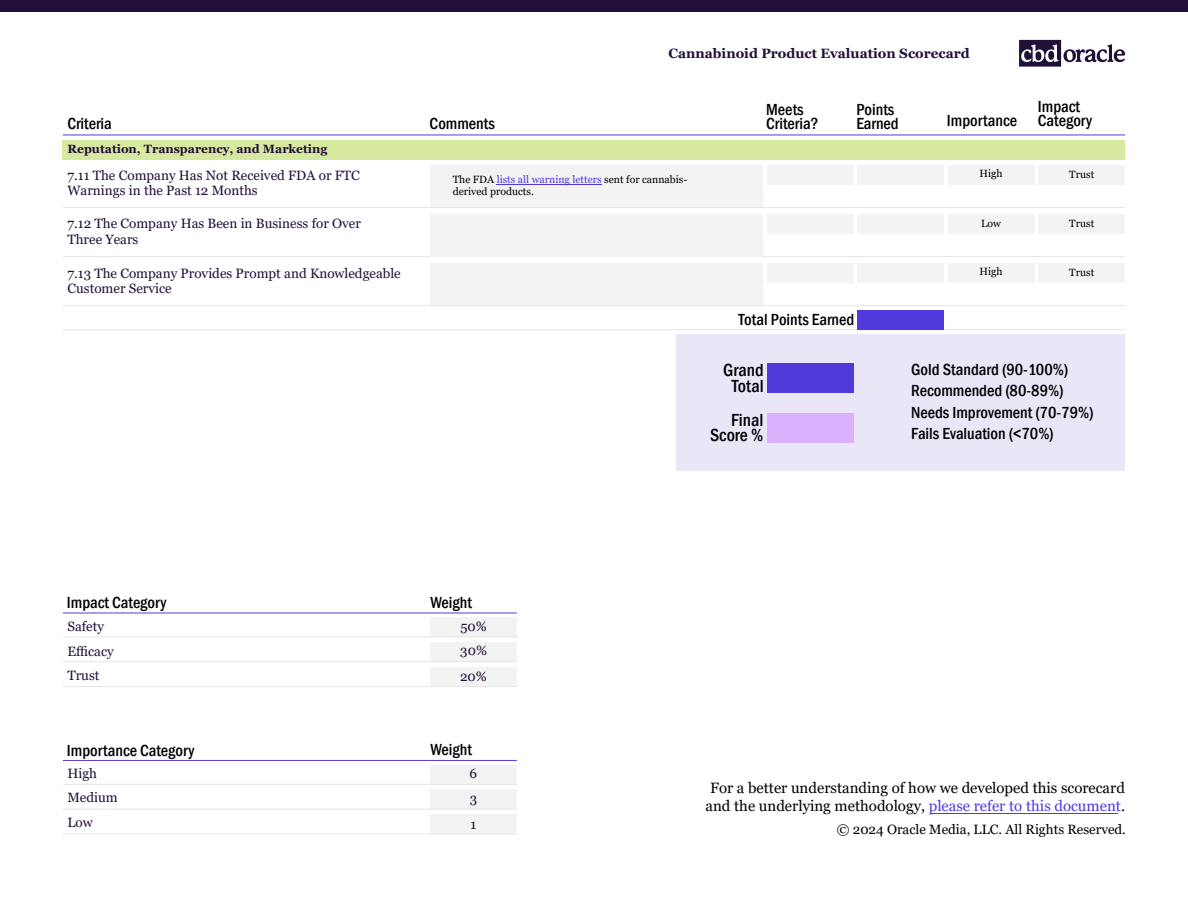
<style>
.page{position:relative;width:1188px;height:918px;background:#fff}
.page>*{position:absolute;margin:0;border:0;box-sizing:border-box;transform-origin:0 0}
.t1{font:500 condensed 18px/15.3px "Franklin Gothic";color:#000;text-align:center}
.t2{font:500 condensed 16.5px/21.5px "Franklin Gothic";color:#000}
.t3{font:15px/17.1px "Georgia";color:#000;text-align:center}
.t4{font:13.5px/25.3px "Georgia";color:#220f39}
.t5{font:13.5px "Georgia";color:#000}
.t6{font:700 13.5px "Georgia";color:#220f39}
.t7{font:700 12px "Georgia";color:#220f39}
.t8{font:10.5px/12px "Georgia";color:#000}
.s1{color:#513adb}
</style>
<div class="page">
<div style="left:430px;top:165px;width:333px;height:43px;background:#f3f3f3"></div>
<div style="left:63px;top:140px;width:1062px;height:20px;background:#d7e9a0"></div>
<svg style="left:1019px;top:40px;width:106px;height:27px"></svg>
<hr style="left:63px;top:135px;width:1062px;height:1px;background:#513adb">
<hr style="left:497px;top:184px;width:105px;height:1px;background:#513adb">
<div style="left:0;top:0;width:1188px;height:12px;background:#220f39"></div>
<hr style="left:63px;top:207px;width:1062px;height:1px;background:#e6e6e6">
<hr style="left:63px;top:256px;width:1062px;height:1px;background:#e6e6e6">
<div style="left:430px;top:214px;width:333px;height:43px;background:#f3f3f3"></div>
<div style="left:430px;top:263px;width:333px;height:43px;background:#f3f3f3"></div>
<div style="left:676px;top:335px;width:449px;height:136px;background:#e9e6f8"></div>
<hr style="left:63px;top:305px;width:1062px;height:1px;background:#e6e6e6">
<hr style="left:63px;top:329px;width:1062px;height:1px;background:#e6e6e6">
<div style="left:430px;top:617px;width:87px;height:20px;background:#f3f3f3"></div>
<div style="left:430px;top:642px;width:87px;height:20px;background:#f3f3f3"></div>
<div style="left:430px;top:667px;width:87px;height:20px;background:#f3f3f3"></div>
<div style="left:767px;top:364px;width:86px;height:29px;background:#513adb"></div>
<hr style="left:63px;top:637px;width:454px;height:1px;background:#e6e6e6">
<hr style="left:63px;top:613px;width:454px;height:1px;background:#513adb">
<hr style="left:63px;top:686px;width:454px;height:1px;background:#e6e6e6">
<hr style="left:63px;top:661px;width:454px;height:1px;background:#e6e6e6">
<div style="left:430px;top:765px;width:87px;height:19px;background:#f3f3f3"></div>
<div style="left:430px;top:790px;width:87px;height:19px;background:#f3f3f3"></div>
<div style="left:430px;top:814px;width:87px;height:20px;background:#f3f3f3"></div>
<hr style="left:63px;top:784px;width:454px;height:1px;background:#e6e6e6">
<hr style="left:63px;top:760px;width:454px;height:1px;background:#513adb">
<hr style="left:63px;top:834px;width:454px;height:1px;background:#e6e6e6">
<hr style="left:63px;top:809px;width:454px;height:1px;background:#e6e6e6">
<div style="left:767px;top:165px;width:86px;height:19px;background:#f3f3f3"></div>
<div style="left:857px;top:165px;width:87px;height:19px;background:#f3f3f3"></div>
<div style="left:948px;top:165px;width:86px;height:19px;background:#f3f3f3"></div>
<div style="left:1039px;top:165px;width:86px;height:19px;background:#f3f3f3"></div>
<div style="left:767px;top:214px;width:86px;height:19px;background:#f3f3f3"></div>
<div style="left:767px;top:263px;width:86px;height:19px;background:#f3f3f3"></div>
<div style="left:857px;top:214px;width:87px;height:19px;background:#f3f3f3"></div>
<div style="left:857px;top:263px;width:87px;height:19px;background:#f3f3f3"></div>
<div style="left:948px;top:214px;width:86px;height:19px;background:#f3f3f3"></div>
<div style="left:948px;top:263px;width:86px;height:19px;background:#f3f3f3"></div>
<div style="left:1039px;top:214px;width:86px;height:19px;background:#f3f3f3"></div>
<div style="left:1039px;top:263px;width:86px;height:19px;background:#f3f3f3"></div>
<div style="left:857px;top:310px;width:87px;height:20px;background:#513adb"></div>
<div style="left:767px;top:413px;width:86px;height:29px;background:#d9b1fc"></div>
<hr style="left:932px;top:813px;width:186px;height:1px;background:#513adb">
<p class="t2" style="left:67px;top:112px;width:46px">Criteria</p>
<p class="t2" style="left:430px;top:112px;width:67px">Comments</p>
<p class="t7" style="left:68px;top:141px;width:261px">Reputation, Transparency, and Marketing</p>
<p class="t6" style="left:668px;top:45px;width:303px">Cannabinoid Product Evaluation Scorecard</p>
<p class="t2" style="left:766px;top:102px;width:54px;line-height:14px">Meets<br>Criteria?</p>
<p class="t2" style="left:856px;top:102px;width:44px;line-height:14px">Points<br>Earned</p>
<p class="t2" style="left:947px;top:110px;width:72px">Importance</p>
<p class="t4" style="left:67px;top:168px;width:294px;line-height:15.3px">7.11 The Company Has Not Received FDA or FTC<br>Warnings in the Past 12 Months</p>
<p class="t4" style="left:67px;top:216px;width:295px;line-height:15.3px">7.12 The Company Has Been in Business for Over<br>Three Years</p>
<p class="t4" style="left:67px;top:266px;width:335px;line-height:15.3px">7.13 The Company Provides Prompt and Knowledgeable<br>Customer Service</p>
<p class="t8" style="left:453px;top:173px;width:236px">The FDA <span class="s1">lists all warning letters</span> sent for cannabis&shy;derived products.</p>
<p class="t2" style="left:739px;top:309px;width:117px">Total Points Earned</p>
<p class="t8" style="left:980px;top:168px;width:25px">High</p>
<p class="t8" style="left:981px;top:218px;width:21px">Low</p>
<p class="t8" style="left:980px;top:266px;width:25px">High</p>
<p class="t2" style="left:1038px;top:99px;width:56px;line-height:14px">Impact<br>Category</p>
<p class="t8" style="left:1069px;top:169px;width:27px">Trust</p>
<p class="t8" style="left:1069px;top:218px;width:27px">Trust</p>
<p class="t8" style="left:1069px;top:267px;width:27px">Trust</p>
<p class="t2" style="left:67px;top:592px;width:101px">Impact Category</p>
<p class="t2" style="left:430px;top:592px;width:43px">Weight</p>
<p class="t4" style="left:67px;top:614px;width:38px">Safety</p>
<p class="t4" style="left:460px;top:614px;width:28px;text-align:justify">50% 30% 20%</p>
<p class="t4" style="left:67px;top:639px;width:48px;line-height:24px">Efficacy<br>Trust</p>
<p class="t2" style="left:67px;top:739px;width:129px">Importance Category</p>
<p class="t2" style="left:430px;top:739px;width:43px">Weight</p>
<p class="t4" style="left:67px;top:762px;width:52px;line-height:24.3px">High<br>Medium<br>Low</p>
<p class="t4" style="left:470px;top:761px;width:9px;text-align:justify">6<br>3<br>1</p>
<p class="t1" style="left:723px;top:363px;width:42px">Grand<br>Total</p>
<p class="t2" style="left:911px;top:358px;width:184px">Gold Standard (90-100%)<br>Recommended (80-89%)<br>Needs Improvement (70-79%)<br>Fails Evaluation (&lt;70%)</p>
<p class="t1" style="left:710px;top:412px;width:55px;text-align:right">Final<br>Score %</p>
<p class="t3" style="left:705px;top:780px;width:421px">For a better understanding of how we developed this scorecard and the underlying methodology, <span class="s1">please refer to this document</span>.</p>
<p class="t5" style="left:837px;top:821px;width:291px">© 2024 Oracle Media, LLC. All Rights Reserved.</p>
</div>
